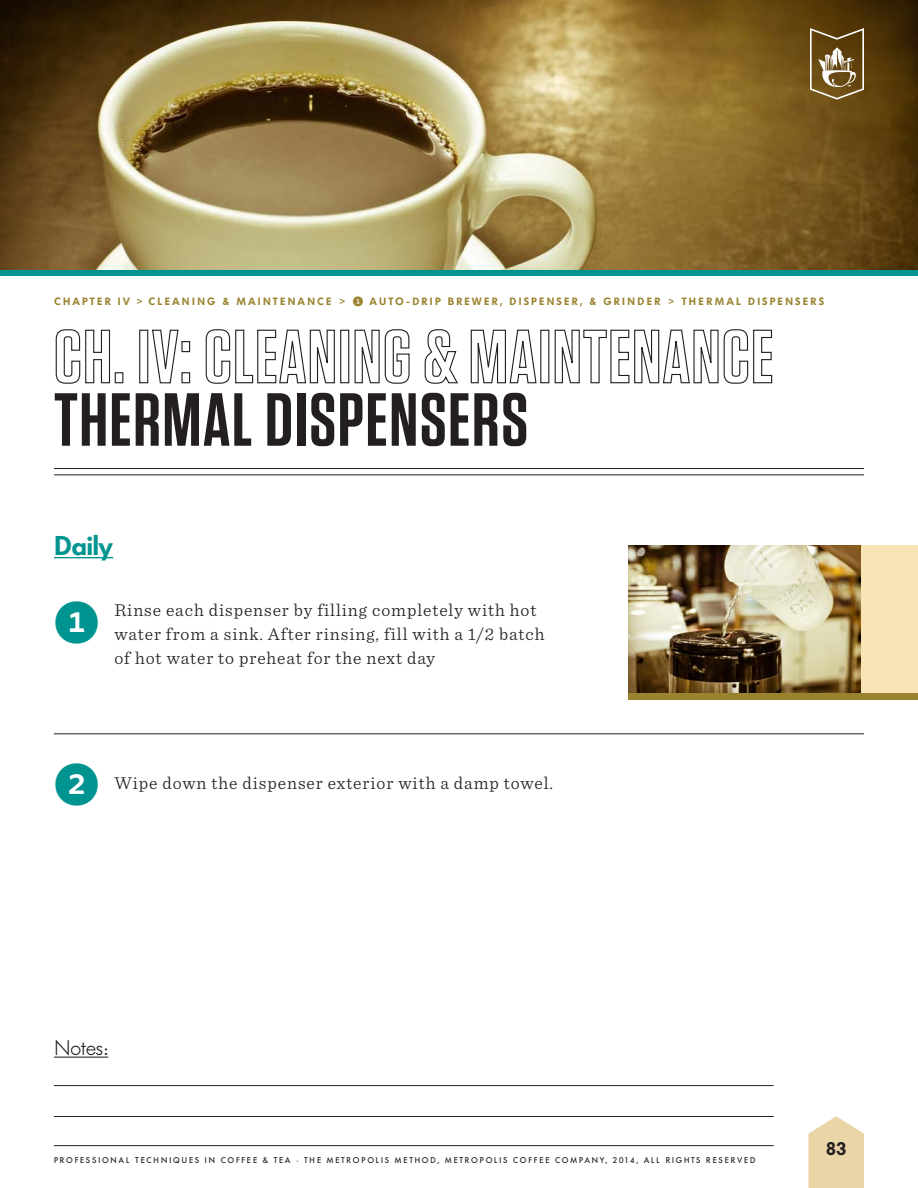
<style>
.page{position:relative;width:918px;height:1188px;background:#fff}
.page>*{position:absolute;margin:0;border:0;box-sizing:border-box;transform-origin:0 0}
.t1{font:600 75px "Tungsten";letter-spacing:.02em;color:#231f20}
.t2{font:45px "Whitney Index Black Round Bd";color:#009491}
.t3{font:600 27px "Futura BQ";letter-spacing:-.025em;color:#009491}
.t4{font:300 21px "Futura BQ";letter-spacing:-.025em;color:#231f20}
.t5{font:300 18px/24px "Sentinel";letter-spacing:.05em;color:#231f20}
.t6{font:600 18px "Futura BQ";color:#231f20}
.t7{font:600 10.5px "Futura BQ";letter-spacing:.2em;color:#99832e}
.t8{font:500 8.25px "Futura BQ";letter-spacing:.2em;color:#231f20}
.s1{font-size:7.5px}
.s2{font-family:"Whitney Index Black Round Bd";font-weight:400}
</style>
<div class="page">
<svg style="left:808px;top:1116px;width:56px;height:72px"></svg>
<hr style="left:54px;top:1116px;width:720px;height:1px;background:#231f20">
<hr style="left:54px;top:1085px;width:720px;height:1px;background:#231f20">
<hr style="left:54px;top:1145px;width:720px;height:1px;background:#231f20">
<hr style="left:54px;top:1057px;width:54px;height:1px;background:#231f20">
<img style="left:0;top:0;width:918px;height:270px">
<hr style="left:54px;top:557px;width:59px;height:1px;background:#009491">
<svg style="left:810px;top:28px;width:54px;height:147px"></svg>
<div style="left:0;top:270px;width:918px;height:5px;background:#009491"></div>
<svg style="left:55px;top:329px;width:56px;height:55px"></svg>
<div style="left:115px;top:372px;width:8px;height:11px;border:1px solid #231f20"></div>
<div style="left:139px;top:330px;width:9px;height:53px;border:1px solid #231f20"></div>
<svg style="left:152px;top:329px;width:39px;height:55px"></svg>
<svg style="left:205px;top:329px;width:130px;height:55px"></svg>
<div style="left:340px;top:330px;width:9px;height:53px;border:1px solid #231f20"></div>
<svg style="left:354px;top:329px;width:56px;height:55px"></svg>
<svg style="left:424px;top:329px;width:34px;height:55px"></svg>
<svg style="left:470px;top:329px;width:67px;height:55px"></svg>
<div style="left:540px;top:330px;width:9px;height:53px;border:1px solid #231f20"></div>
<svg style="left:554px;top:329px;width:219px;height:55px"></svg>
<hr style="left:54px;top:468px;width:810px;height:1px;background:#231f20">
<hr style="left:54px;top:475px;width:810px;height:1px;background:#231f20">
<hr style="left:54px;top:734px;width:810px;height:1px;background:#231f20">
<img style="left:628px;top:546px;width:234px;height:147px">
<div style="left:862px;top:546px;width:56px;height:154px;background:#f8e4b4"></div>
<div style="left:628px;top:693px;width:290px;height:7px;background:#99832e"></div>
<p class="t7" style="left:54px;top:296px;width:772px">CHAPTER IV <span class="s1">&gt;</span> CLEANING &amp; MAINTENANCE <span class="s1">&gt;</span> <span class="s2">1</span> AUTO-DRIP BREWER, DISPENSER, &amp; GRINDER <span class="s1">&gt;</span> THERMAL DISPENSERS</p>
<h1 class="t1" style="left:54px;top:380px;width:476px">THERMAL DISPENSERS</h1>
<h3 class="t3" style="left:54px;top:530px;width:61px">Daily</h3>
<h2 class="t2" style="left:54px;top:601px;width:47px">1</h2>
<p class="t5" style="left:114px;top:597px;width:432px">Rinse each dispenser by filling completely with hot water from a sink. After rinsing, fill with a 1/2 batch of hot water to preheat for the next day</p>
<h2 class="t2" style="left:54px;top:764px;width:47px">2</h2>
<p class="t5" style="left:114px;top:770px;width:440px">Wipe down the dispenser exterior with a damp towel.</p>
<p class="t4" style="left:54px;top:1035px;width:56px">Notes:</p>
<p class="t8" style="left:54px;top:1155px;width:703px">PROFESSIONAL TECHNIQUES IN COFFEE &amp; TEA - THE METROPOLIS METHOD, METROPOLIS COFFEE COMPANY, 2014, ALL RIGHTS RESERVED</p>
<p class="t6" style="left:826px;top:1138px;width:22px">83</p>
</div>
